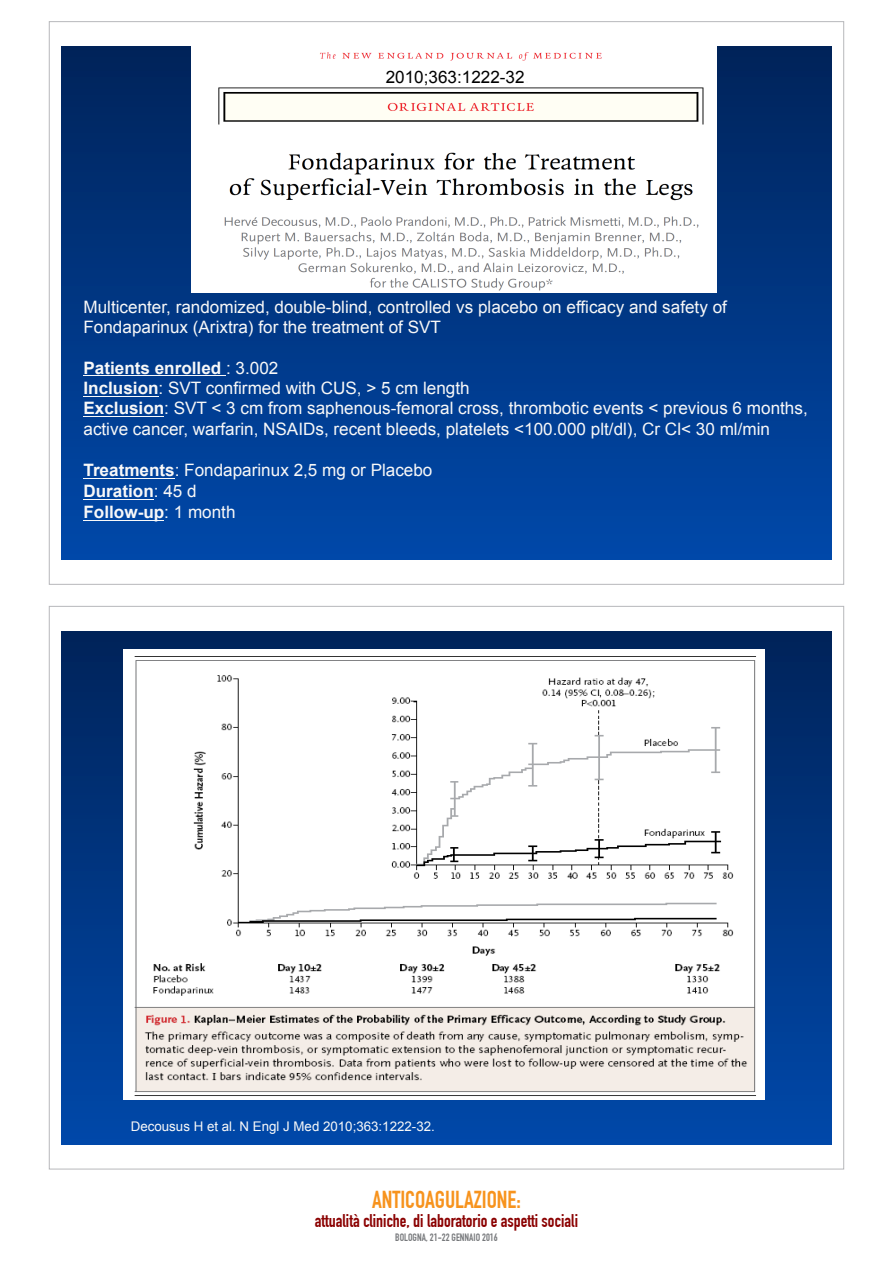
<style>
.page{position:relative;width:893px;height:1263px;background:#fff}
.page>*{position:absolute;margin:0;border:0;box-sizing:border-box;transform-origin:0 0}
.t1{font:700 24px "DIN Condensed";color:#f7931d}
.t2{font:700 18px "DIN Condensed";color:#8b0202}
.t3{font:17.1px/20.5px "Arial";color:#f8f8f8}
.t4{font:17.1px "Arial";color:#000}
.t5{font:13.35px "Arial";color:#f9f9f9}
.t6{font:700 10.5px "DIN Condensed";color:#76787b}
.s1{color:#f8f8f8}
.s2{font-weight:700}
</style>
<div class="page">
<div style="left:62px;top:46px;width:769px;height:514px;background:linear-gradient(to bottom,#03265c,#0048aa)"></div>
<img style="left:192px;top:46px;width:524px;height:246px">
<hr style="left:83px;top:375px;width:143px;height:1px;background:#f9f9f9">
<hr style="left:83px;top:396px;width:76px;height:1px;background:#f9f9f9">
<hr style="left:83px;top:416px;width:81px;height:1px;background:#f9f9f9">
<hr style="left:83px;top:478px;width:92px;height:1px;background:#f9f9f9">
<hr style="left:83px;top:499px;width:71px;height:1px;background:#f9f9f9">
<hr style="left:83px;top:520px;width:81px;height:1px;background:#f9f9f9">
<div style="left:62px;top:631px;width:769px;height:513px;background:linear-gradient(to bottom,#04275d,#034bab)"></div>
<img style="left:124px;top:649px;width:640px;height:451px">
<p class="t4" style="left:386px;top:66px;width:145px">2010;363:1222-32<span class="s1">.</span></p>
<p class="t3" style="left:83px;top:297px;width:645px;line-height:20px">Multicenter, randomized, double-blind, controlled vs placebo on efficacy and safety of<br>Fondaparinux (Arixtra) for the treatment of SVT</p>
<p class="t3" style="left:83px;top:357px;width:726px"><span class="s2">Patients enrolled</span> : 3.002<br><span class="s2">Inclusion</span>: SVT confirmed with CUS, &gt; 5 cm length<br><span class="s2">Exclusion</span>: SVT &lt; 3 cm from saphenous-femoral cross, thrombotic events &lt; previous 6 months, active cancer, warfarin, NSAIDs, recent bleeds, platelets &lt;100.000 plt/dl), Cr Cl&lt; 30 ml/min</p>
<p class="t3" style="left:83px;top:460px;width:350px"><span class="s2">Treatments</span>: Fondaparinux 2,5 mg or Placebo<br><span class="s2">Duration</span>: 45 d<br><span class="s2">Follow-up</span>: 1 month</p>
<p class="t5" style="left:131px;top:1117px;width:305px"><span class="s1">Decousus H et al.</span> N Engl J Med 2010;363:1222-32.</p>
<h1 class="t1" style="left:372px;top:1185px;width:150px">ANTICOAGULAZIONE:</h1>
<p class="t2" style="left:315px;top:1210px;width:265px">attualità cliniche, di laboratorio e aspetti sociali</p>
<p class="t6" style="left:395px;top:1231px;width:104px">BOLOGNA, 21-22 GENNAIO 2016</p>
</div>
